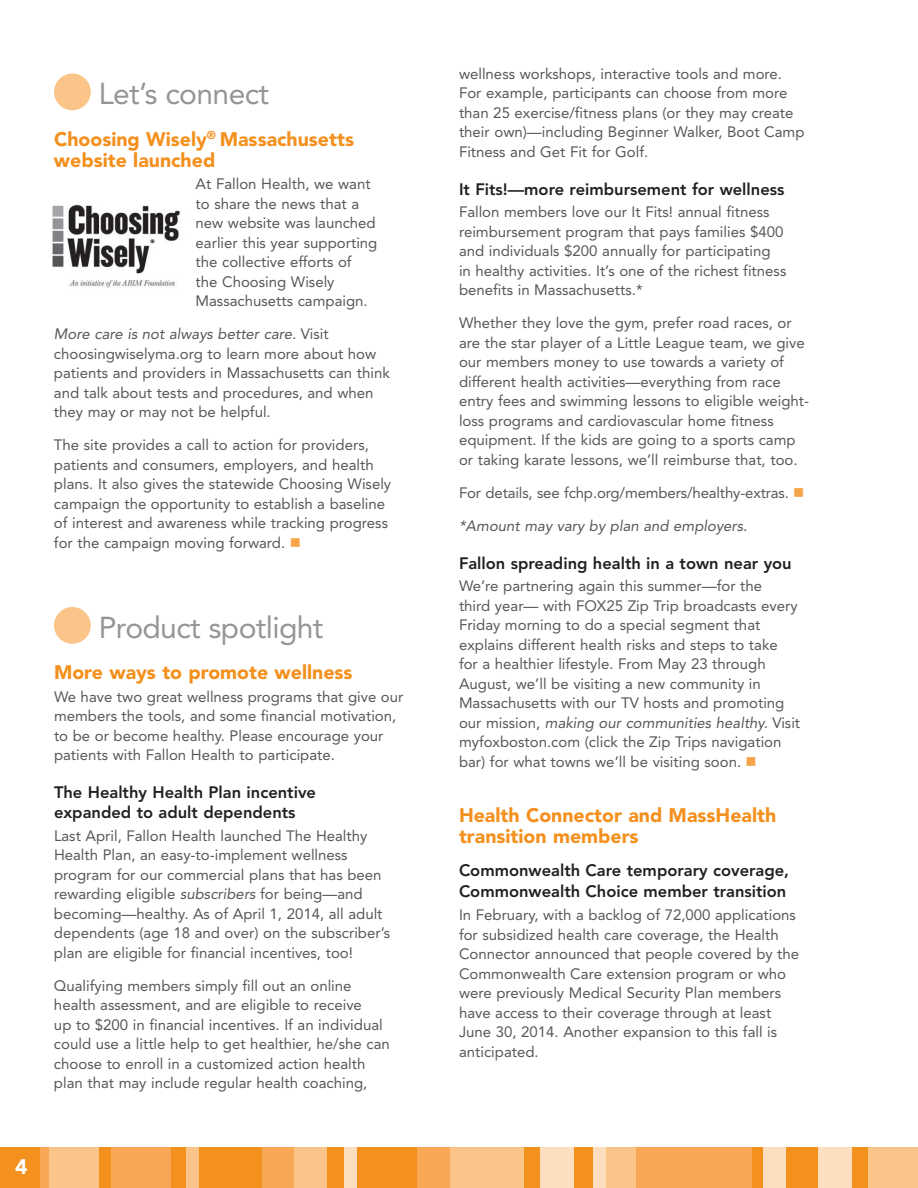
<style>
.page{position:relative;width:918px;height:1188px;background:#fff}
.page>*{position:absolute;margin:0;border:0;box-sizing:border-box;transform-origin:0 0}
.t1{font:30px "Avenir";letter-spacing:-.02em;color:#939598}
.t2{font:900 21px "Avenir";color:#fff}
.t3{font:900 19.5px/21px "Avenir";color:#f4901d}
.t4{font:800 16.5px/21.6px "Avenir";color:#231f20}
.t5{font:15px/19.5px "Avenir";color:#57585a}
.t6{font:italic 15px "Avenir";color:#57585a}
.s1{font-style:italic}
.s2{color:#f7a449}
</style>
<div class="page">
<div style="left:0;top:1148px;width:918px;height:40px;background:#f4901d"></div>
<div style="left:450px;top:1148px;width:74px;height:40px;background:#fbc488"></div>
<div style="left:186px;top:1148px;width:12px;height:40px;background:#fbc488"></div>
<div style="left:417px;top:1148px;width:33px;height:40px;background:#f8a854"></div>
<div style="left:262px;top:1148px;width:33px;height:40px;background:#f8a854"></div>
<div style="left:604px;top:1148px;width:32px;height:40px;background:#fbc488"></div>
<div style="left:295px;top:1148px;width:32px;height:40px;background:#fbc488"></div>
<div style="left:636px;top:1148px;width:116px;height:40px;background:#f8a854"></div>
<div style="left:541px;top:1148px;width:33px;height:40px;background:#fddebe"></div>
<div style="left:763px;top:1148px;width:23px;height:40px;background:#fddebe"></div>
<div style="left:344px;top:1148px;width:13px;height:40px;background:#fddebe"></div>
<div style="left:40px;top:1148px;width:15px;height:40px;background:#f8a854"></div>
<div style="left:49px;top:1148px;width:49px;height:40px;background:#fbc488"></div>
<div style="left:111px;top:1148px;width:60px;height:40px;background:#f8a854"></div>
<div style="left:593px;top:1148px;width:13px;height:40px;background:#fddebe"></div>
<div style="left:868px;top:1148px;width:50px;height:40px;background:#fbc488"></div>
<div style="left:818px;top:1148px;width:33px;height:40px;background:#fddebe"></div>
<div style="left:54px;top:73px;width:37px;height:37px;background:#fbc488;border-radius:50%"></div>
<div style="left:54px;top:607px;width:37px;height:37px;background:#fbc488;border-radius:50%"></div>
<img style="left:52px;top:204px;width:128px;height:84px">
<h1 class="t1" style="left:99px;top:76px;width:172px">Let’s connect</h1>
<h3 class="t3" style="left:54px;top:128px;width:302px">Choosing Wisely<sup>®</sup> Massachusetts website launched</h3>
<p class="t5" style="left:196px;top:174px;width:183px">At Fallon Health, we want to share the news that a new website was launched earlier this year supporting the collective efforts of<br>the Choosing Wisely<br>Massachusetts campaign.</p>
<p class="t5" style="left:54px;top:324px;width:337px"><span class="s1">More care is not always better care.</span> Visit choosingwiselyma.org to learn more about how patients and providers in Massachusetts can think and talk about tests and procedures, and when they may or may not be helpful.</p>
<p class="t5" style="left:54px;top:435px;width:339px">The site provides a call to action for providers, patients and consumers, employers, and health plans. It also gives the statewide Choosing Wisely campaign the opportunity to establish a baseline of interest and awareness while tracking progress for the campaign moving forward. <span class="s2">■</span></p>
<h1 class="t1" style="left:99px;top:610px;width:226px">Product spotlight</h1>
<h3 class="t3" style="left:54px;top:662px;width:300px">More ways to promote wellness</h3>
<p class="t5" style="left:54px;top:687px;width:351px">We have two great wellness programs that give our members the tools, and some financial motivation, to be or become healthy. Please encourage your patients with Fallon Health to participate.</p>
<p class="t4" style="left:54px;top:782px;width:264px;line-height:19.8px">The Healthy Health Plan incentive expanded to adult dependents</p>
<p class="t5" style="left:54px;top:826px;width:338px">Last April, Fallon Health launched The Healthy Health Plan, an easy-to-implement wellness program for our commercial plans that has been rewarding eligible <span class="s1">subscribers</span> for being—and becoming—healthy. As of April 1, 2014, all adult dependents (age 18 and over) on the subscriber’s plan are eligible for financial incentives, too!</p>
<p class="t5" style="left:54px;top:976px;width:337px">Qualifying members simply fill out an online health assessment, and are eligible to receive<br>up to $200 in financial incentives. If an individual could use a little help to get healthier, he/she can choose to enroll in a customized action health plan that may include regular health coaching,</p>
<h2 class="t2" style="left:15px;top:1154px;width:14px">4</h2>
<p class="t5" style="left:459px;top:64px;width:347px">wellness workshops, interactive tools and more.<br>For example, participants can choose from more than 25 exercise/fitness plans (or they may create their own)—including Beginner Walker, Boot Camp Fitness and Get Fit for Golf.</p>
<p class="t4" style="left:459px;top:178px;width:327px">It Fits!—more reimbursement for wellness</p>
<p class="t5" style="left:459px;top:202px;width:329px">Fallon members love our It Fits! annual fitness reimbursement program that pays families $400 and individuals $200 annually for participating<br>in healthy activities. It’s one of the richest fitness benefits in Massachusetts.*</p>
<p class="t5" style="left:459px;top:313px;width:352px">Whether they love the gym, prefer road races, or are the star player of a Little League team, we give our members money to use towards a variety of different health activities—everything from race entry fees and swimming lessons to eligible weight&shy;loss programs and cardiovascular home fitness equipment. If the kids are going to a sports camp or taking karate lessons, we’ll reimburse that, too.</p>
<p class="t5" style="left:459px;top:483px;width:347px">For details, see fchp.org/members/healthy-extras. <span class="s2">■</span></p>
<p class="t6" style="left:459px;top:517px;width:290px">*Amount may vary by plan and employers.</p>
<p class="t4" style="left:459px;top:552px;width:334px">Fallon spreading health in a town near you</p>
<p class="t5" style="left:459px;top:576px;width:343px">We’re partnering again this summer—for the<br>third year— with FOX25 Zip Trip broadcasts every Friday morning to do a special segment that explains different health risks and steps to take for a healthier lifestyle. From May 23 through August, we’ll be visiting a new community in Massachusetts with our TV hosts and promoting our mission, <span class="s1">making our communities healthy.</span> Visit myfoxboston.com (click the Zip Trips navigation bar) for what towns we’ll be visiting soon. <span class="s2">■</span></p>
<h3 class="t3" style="left:459px;top:804px;width:319px">Health Connector and MassHealth transition members</h3>
<p class="t4" style="left:459px;top:859px;width:332px">Commonwealth Care temporary coverage,<br>Commonwealth Choice member transition</p>
<p class="t5" style="left:459px;top:905px;width:342px">In February, with a backlog of 72,000 applications for subsidized health care coverage, the Health Connector announced that people covered by the Commonwealth Care extension program or who were previously Medical Security Plan members have access to their coverage through at least June 30, 2014. Another expansion to this fall is anticipated.</p>
</div>
